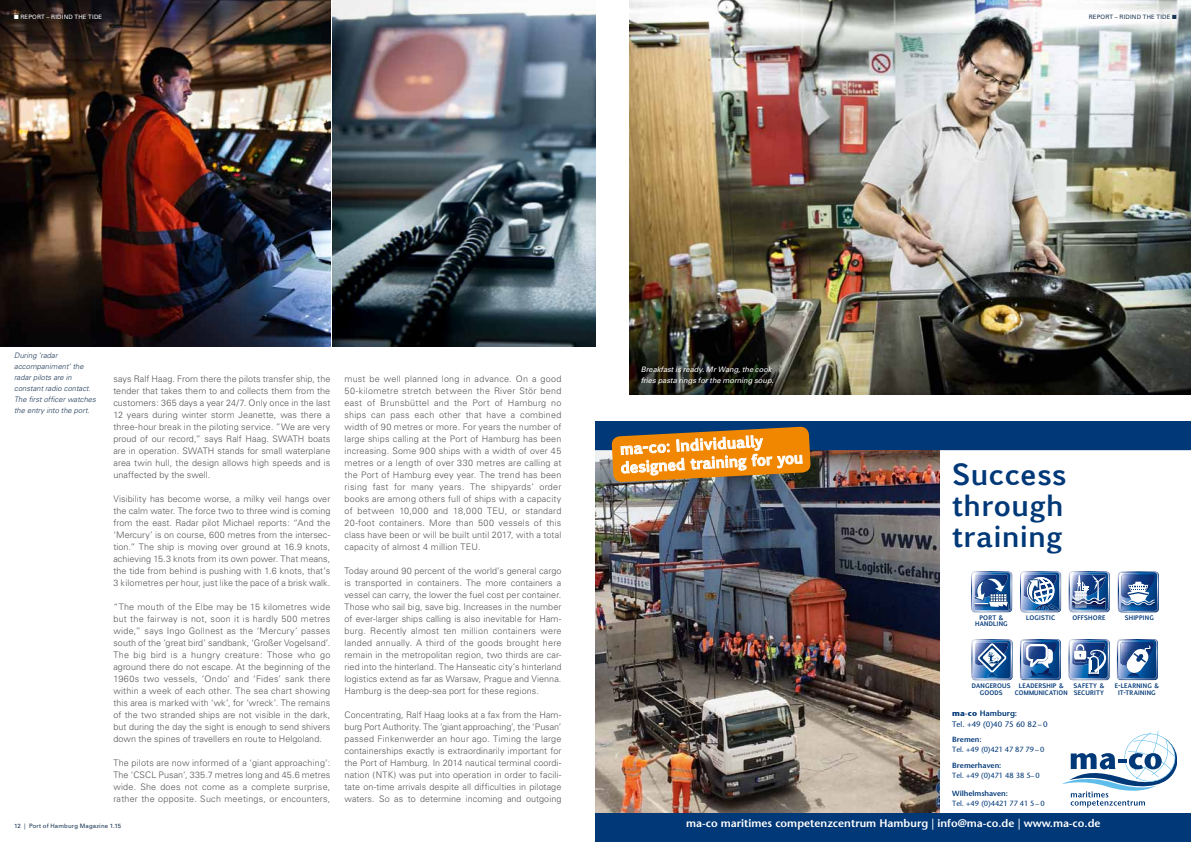
<style>
.page{position:relative;width:1191px;height:842px;background:#fff}
.page>*{position:absolute;margin:0;border:0;box-sizing:border-box;transform-origin:0 0}
.t1{font:700 28px/31px "Euphemia UCAS";letter-spacing:.005em;color:#003878;text-align:justify}
.t2{font:600 27.7px/32.7px "Stone Sans";letter-spacing:-.01em;color:#003878}
.t3{font:600 17.6px/17.9px "Stone Sans";color:#fff}
.t4{font:700 15px/18.7px "Euphemia UCAS";color:#fff}
.t5{font:600 11px "Stone Sans";color:#fff}
.t6{font:300 9px/12px "Univers";letter-spacing:.005em;color:#565655;text-align:justify}
.t7{font:7.9px/10.6px "Stone Sans";color:#003878}
.t8{font:italic 300 7.5px/11px "Univers";letter-spacing:.01em;color:#1a3553}
.t9{font:italic 7.5px/11px "Univers";letter-spacing:-.005em;color:#fff}
.t10{font:7.5px "Stone Sans";letter-spacing:-.01em;color:#003878}
.t11{font:600 7.5px "Stone Sans";color:#003878}
.t12{font:6.3px/6.3px "Interstate";letter-spacing:.005em;color:#003878;text-align:center}
.t13{font:700 6px/7.2px "Euphemia UCAS";letter-spacing:.03em;color:#003878;text-align:center}
.t14{font:6px "Univers";letter-spacing:.03em;color:#1a3553}
.t15{font:6px "Univers";letter-spacing:.035em;color:#fff}
.s1{font-weight:700}
.s2{font-weight:600}
</style>
<div class="page">
<img style="left:595px;top:482px;width:344px;height:331px">
<svg style="left:974px;top:573px;width:185px;height:40px"></svg>
<svg style="left:1020px;top:571px;width:41px;height:41px"></svg>
<img style="left:1034px;top:604px;width:24px;height:6px">
<svg style="left:971px;top:571px;width:41px;height:41px;background:#6585b2"></svg>
<svg style="left:1117px;top:571px;width:41px;height:41px;background:#6486b3"></svg>
<svg style="left:1068px;top:571px;width:41px;height:41px;background:#6683b0"></svg>
<div style="left:595px;top:813px;width:596px;height:29px;background:#003878"></div>
<svg style="left:1062px;top:731px;width:114px;height:77px"></svg>
<svg style="left:974px;top:639px;width:184px;height:42px"></svg>
<svg style="left:1020px;top:639px;width:41px;height:41px"></svg>
<svg style="left:1020px;top:639px;width:39px;height:40px"></svg>
<img style="left:1028px;top:671px;width:9px;height:7px">
<img style="left:1037px;top:668px;width:16px;height:10px">
<svg style="left:971px;top:639px;width:41px;height:41px;background:#678ab7"></svg>
<svg style="left:1117px;top:639px;width:41px;height:41px"></svg>
<svg style="left:1116px;top:639px;width:41px;height:40px"></svg>
<img style="left:1126px;top:673px;width:14px;height:5px">
<svg style="left:1068px;top:639px;width:41px;height:41px;background:#6688b5"></svg>
<img style="left:332px;top:0;width:263px;height:346px">
<img style="left:0;top:0;width:330px;height:346px">
<img style="left:629px;top:0;width:562px;height:394px">
<img style="left:595px;top:421px;width:596px;height:61px">
<div style="left:952px;top:459px;width:235px;height:103px;background:#fff"></div>
<p class="t15" style="left:14px;top:13px;width:66px">■ Report – Ri din d the</p>
<p class="t15" style="left:88px;top:13px;width:15px">tide</p>
<p class="t14" style="left:1088px;top:13px;width:59px">Report – Ri din d the</p>
<p class="t14" style="left:1156px;top:13px;width:22px">tide■</p>
<p class="t8" style="left:14px;top:350px;width:83px">During ‘radar accompaniment’ the radar pilots are in constant radio contact.<br>The first officer watches the entry into the port.</p>
<p class="t6" style="left:113px;top:373px;width:218px">says Ralf Haag. From there the pilots transfer ship, the tender that takes them to and collects them from the customers: 365 days a year 24/7. Only once in the last 12 years during winter storm Jeanette, was there a three-hour break in the piloting service. ”We are very proud of our record,” says Ralf Haag. SWATH boats are in operation. SWATH stands for small waterplane area twin hull, the design allows high speeds and is unaffected by the swell.</p>
<p class="t6" style="left:113px;top:493px;width:218px">Visibility has become worse, a milky veil hangs over the calm water. The force two to three wind is coming from the east. Radar pilot Michael reports: “And the ‘Mercury’ is on course, 600 metres from the intersec&shy;tion.” The ship is moving over ground at 16.9 knots, achieving 15.3 knots from its own power. That means, the tide from behind is pushing with 1.6 knots, that’s 3 kilometres per hour, just like the pace of a brisk walk.</p>
<p class="t6" style="left:113px;top:601px;width:218px">“The mouth of the Elbe may be 15 kilometres wide but the fairway is not, soon it is hardly 500 metres wide,” says Ingo Gollnest as the ‘Mercury’ passes south of the ‘great bird’ sandbank, ‘Großer Vogelsand’.<br>The big bird is a hungry creature: Those who go aground there do not escape. At the beginning of the 1960s two vessels, ‘Ondo’ and ‘Fides’ sank there within a week of each other. The sea chart showing this area is marked with ‘wk’, for ‘wreck’. The remains of the two stranded ships are not visible in the dark, but during the day the sight is enough to send shivers down the spines of travellers en route to Helgoland.</p>
<p class="t6" style="left:113px;top:757px;width:218px">The pilots are now informed of a ‘giant approaching’:<br>The ‘CSCL Pusan’, 335.7 metres long and 45.6 metres wide. She does not come as a complete surprise, rather the opposite. Such meetings, or encounters,</p>
<p class="t14" style="left:14px;top:822px;width:108px">12 | Port of Hamburg Magazine 1.15</p>
<p class="t6" style="left:344px;top:373px;width:218px">must be well planned long in advance. On a good 50-kilometre stretch between the River Stör bend east of Brunsbüttel and the Port of Hamburg no ships can pass each other that have a combined width of 90 metres or more. For years the number of large ships calling at the Port of Hamburg has been increasing. Some 900 ships with a width of over 45 metres or a length of over 330 metres are calling at the Port of Hamburg evey year. The trend has been rising fast for many years. The shipyards’ order books are among others full of ships with a capacity of between 10,000 and 18,000 TEU, or standard 20-foot containers. More than 500 vessels of this class have been or will be built until 2017, with a total capacity of almost 4 million TEU.</p>
<p class="t6" style="left:344px;top:565px;width:218px">Today around 90 percent of the world’s general cargo is transported in containers. The more containers a vessel can carry, the lower the fuel cost per container.<br>Those who sail big, save big. Increases in the number of ever-larger ships calling is also inevitable for Ham&shy;burg. Recently almost ten million containers were landed annually. A third of the goods brought here remain in the metropolitan region, two thirds are car&shy;ried into the hinterland. The Hanseatic city’s hinterland logistics extend as far as Warsaw, Prague and Vienna.<br>Hamburg is the deep-sea port for these regions.</p>
<p class="t6" style="left:344px;top:709px;width:218px">Concentrating, Ralf Haag looks at a fax from the Ham&shy;burg Port Authority. The ‘giant approaching’, the ‘Pusan’ passed Finkenwerder an hour ago. Timing the large containerships exactly is extraordinarily important for the Port of Hamburg. In 2014 nautical terminal coordi&shy;nation (NTK) was put into operation in order to facili&shy;tate on-time arrivals despite all difficulties in pilotage waters. So as to determine incoming and outgoing</p>
<p class="t9" style="left:641px;top:364px;width:134px">Breakfast is ready. Mr Wang, the cook fries pasta rings for the morning soup.</p>
<h3 class="t3" style="left:620px;top:440px;width:181px;rotate:-3deg">ma-co: Ihr Partner für passgenaue Trainings</h3>
<h3 class="t4" style="left:619px;top:439px;width:184px;rotate:-3deg">ma-co: Individually designed training for you</h3>
<h1 class="t1" style="left:952px;top:458px;width:116px">Success through training</h1>
<h2 class="t2" style="left:952px;top:458px;width:226px">Qualifizierung für<br>Beschäftigte und<br>Arbeitssuchende</h2>
<p class="t13" style="left:975px;top:615px;width:34px;line-height:6px">PORT &amp;<br>HANDLING</p>
<p class="t13" style="left:1026px;top:614px;width:31px">LOGISTIC</p>
<p class="t13" style="left:1072px;top:614px;width:35px">OFFSHORE</p>
<p class="t13" style="left:1124px;top:614px;width:31px">SHIPPING</p>
<p class="t12" style="left:1073px;top:615px;width:34px">OFFSHORE</p>
<p class="t12" style="left:978px;top:615px;width:29px">HAFEN &amp;</p>
<p class="t12" style="left:1026px;top:615px;width:30px">LOGISTIK</p>
<p class="t12" style="left:974px;top:621px;width:36px">UMSCHLAG</p>
<p class="t12" style="left:1120px;top:615px;width:37px">SEESCHIFF-</p>
<p class="t12" style="left:1015px;top:682px;width:54px">FÜHRUNG &amp;<br>KOMMUNIKATION</p>
<p class="t13" style="left:972px;top:682px;width:40px">DANGEROUS<br>GOODS</p>
<p class="t13" style="left:1014px;top:682px;width:54px">LEADERSHIP &amp;<br>COMMUNICATION</p>
<p class="t13" style="left:1073px;top:682px;width:32px;text-align:left">SAFETY &amp;<br>SECURITY</p>
<p class="t13" style="left:1114px;top:682px;width:46px">E-LEARNING &amp;<br>IT-TRAINING</p>
<p class="t12" style="left:1074px;top:682px;width:32px;text-align:left">SAFETY &amp;<br>SECURITY</p>
<p class="t12" style="left:973px;top:682px;width:39px">GEFAHRGUT</p>
<p class="t12" style="left:1114px;top:682px;width:48px">E-LEARNING &amp;<br>EDV-SEMINARE</p>
<p class="t7" style="left:952px;top:708px;width:97px"><span class="s1">ma-co</span> <span class="s2">Hamburg:<br></span>Tel. +49 (0)40 75 60 82 – 0</p>
<p class="t11" style="left:952px;top:735px;width:31px">Bremen:</p>
<p class="t10" style="left:952px;top:745px;width:94px">Tel. +49 (0)421 47 87 79 – 0</p>
<p class="t11" style="left:952px;top:760px;width:51px">Bremerhaven:</p>
<p class="t10" style="left:952px;top:771px;width:89px">Tel. +49 (0)471 48 38 5– 0</p>
<p class="t11" style="left:952px;top:789px;width:57px">Wilhelmshaven:</p>
<p class="t10" style="left:952px;top:799px;width:94px">Tel. +49 (0)4421 77 41 5 – 0</p>
<p class="t5" style="left:686px;top:816px;width:416px">ma-co maritimes competenzcentrum Hamburg | info@ma-co.de | www.ma-co.de</p>
</div>
